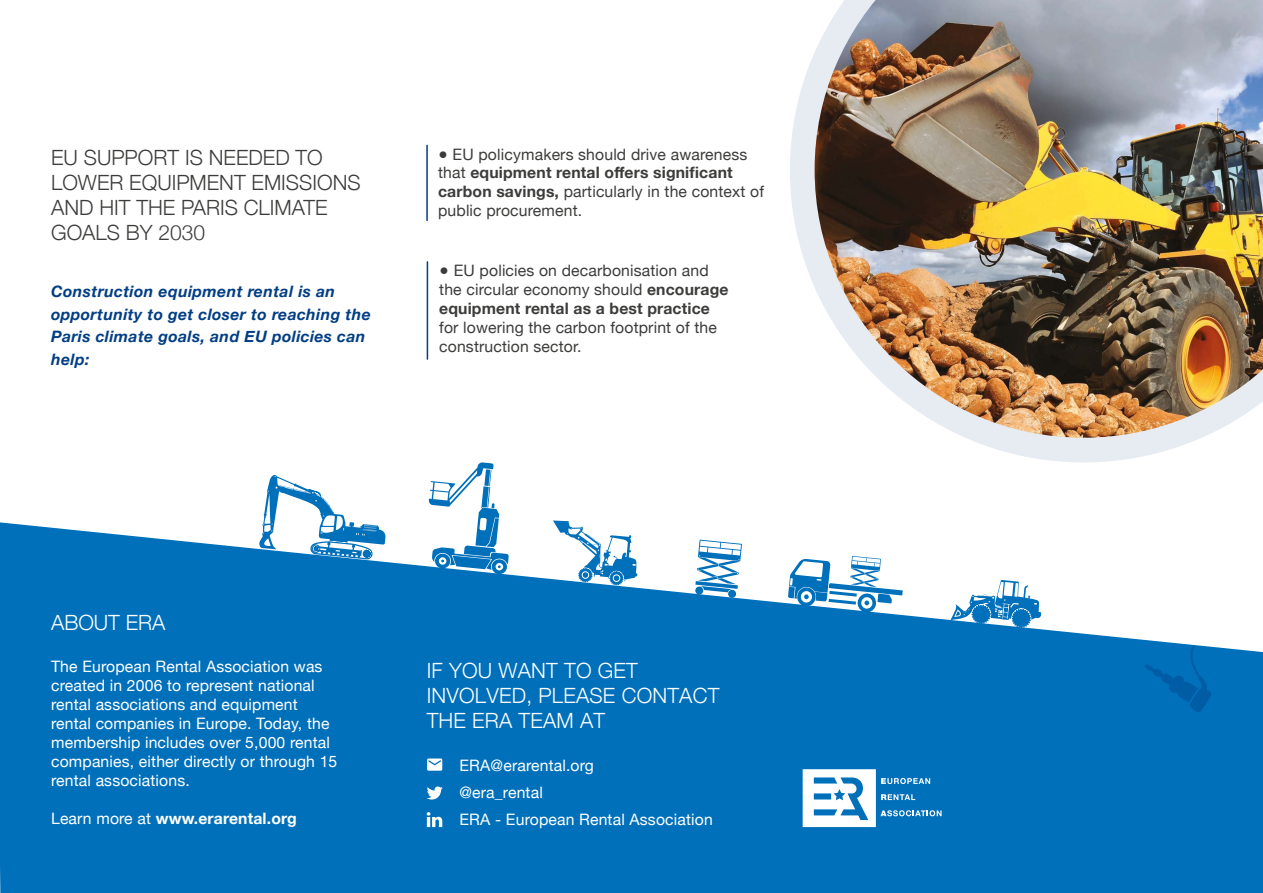
<style>
.page{position:relative;width:1263px;height:893px;background:#fff}
.page>*{position:absolute;margin:0;border:0;box-sizing:border-box;transform-origin:0 0}
.t1{font:300 21px/25.2px "Helvetica Neue";color:#3c3c3b}
.t2{font:300 21px/25.2px "Helvetica Neue";letter-spacing:.01em;color:#fff}
.t3{font:15.75px/18.9px "Helvetica Neue";letter-spacing:.01em;color:#3c3c3b}
.t4{font:15.75px/18.9px "Helvetica Neue";letter-spacing:.01em;color:#fff}
.t5{font:italic 700 15.75px/22.5px "Helvetica Neue";letter-spacing:.025em;color:#023e84}
.t6{font:700 15.75px "Helvetica Neue";letter-spacing:.01em;color:#fff}
.s1{font-weight:700}
.s2{font-weight:400}
</style>
<div class="page">
<svg style="left:0;top:522px;width:1263px;height:371px;background:#2283c3"></svg>
<svg style="left:1144px;top:646px;width:68px;height:67px;background:#006bb5"></svg>
<svg style="left:950px;top:580px;width:91px;height:48px"></svg>
<svg style="left:788px;top:556px;width:115px;height:57px"></svg>
<div style="left:728px;top:590px;width:8px;height:8px;background:#0070ba;border-radius:50%"></div>
<svg style="left:695px;top:586px;width:8px;height:9px"></svg>
<svg style="left:695px;top:540px;width:47px;height:52px"></svg>
<svg style="left:259px;top:475px;width:127px;height:84px"></svg>
<svg style="left:553px;top:520px;width:84px;height:65px"></svg>
<svg style="left:429px;top:462px;width:80px;height:112px"></svg>
<hr style="left:427px;top:262px;width:1px;height:97px;background:#023e84">
<hr style="left:426px;top:145px;width:2px;height:75px;background:#023e84">
<svg style="left:427px;top:812px;width:15px;height:15px"></svg>
<svg style="left:427px;top:758px;width:15px;height:13px"></svg>
<svg style="left:427px;top:786px;width:16px;height:13px"></svg>
<img style="left:790px;top:0;width:473px;height:462px">
<svg style="left:803px;top:769px;width:138px;height:58px"></svg>
<h1 class="t1" style="left:51px;top:143px;width:311px">EU SUPPORT IS NEEDED TO<br>LOWER EQUIPMENT EMISSIONS<br>AND HIT THE PARIS CLIMATE<br>GOALS BY 2030</h1>
<p class="t5" style="left:51px;top:281px;width:321px">Construction equipment rental is an opportunity to get closer to reaching the<br>Paris climate goals, and EU policies can help:</p>
<p class="t3" style="left:438px;top:145px;width:327px">● EU policymakers should drive awareness that <span class="s1">equipment rental offers significant carbon savings,</span> particularly in the context of public procurement.</p>
<p class="t3" style="left:439px;top:262px;width:291px">● EU policies on decarbonisation and the circular economy should <span class="s1">encourage equipment rental as a best practice</span></p>
<p class="t3" style="left:439px;top:319px;width:279px">for lowering the carbon footprint of the construction sector.</p>
<h1 class="t2" style="left:51px;top:609px;width:116px">ABOUT ERA</h1>
<p class="t4" style="left:51px;top:658px;width:288px">The European Rental Association was created in 2006 to represent national rental associations and equipment rental companies in Europe. Today, the membership includes over 5,000 rental companies, either directly or through 15 rental associations.</p>
<p class="t6" style="left:51px;top:806px;width:247px"><span class="s2">Learn more at</span> www.erarental.org</p>
<h1 class="t2" style="left:427px;top:656px;width:294px">IF YOU WANT TO GET<br>INVOLVED, PLEASE CONTACT<br>THE ERA TEAM AT</h1>
<p class="t4" style="left:459px;top:753px;width:255px;line-height:27px">ERA@erarental.org<br>@era_rental<br>ERA - European Rental Association</p>
</div>
